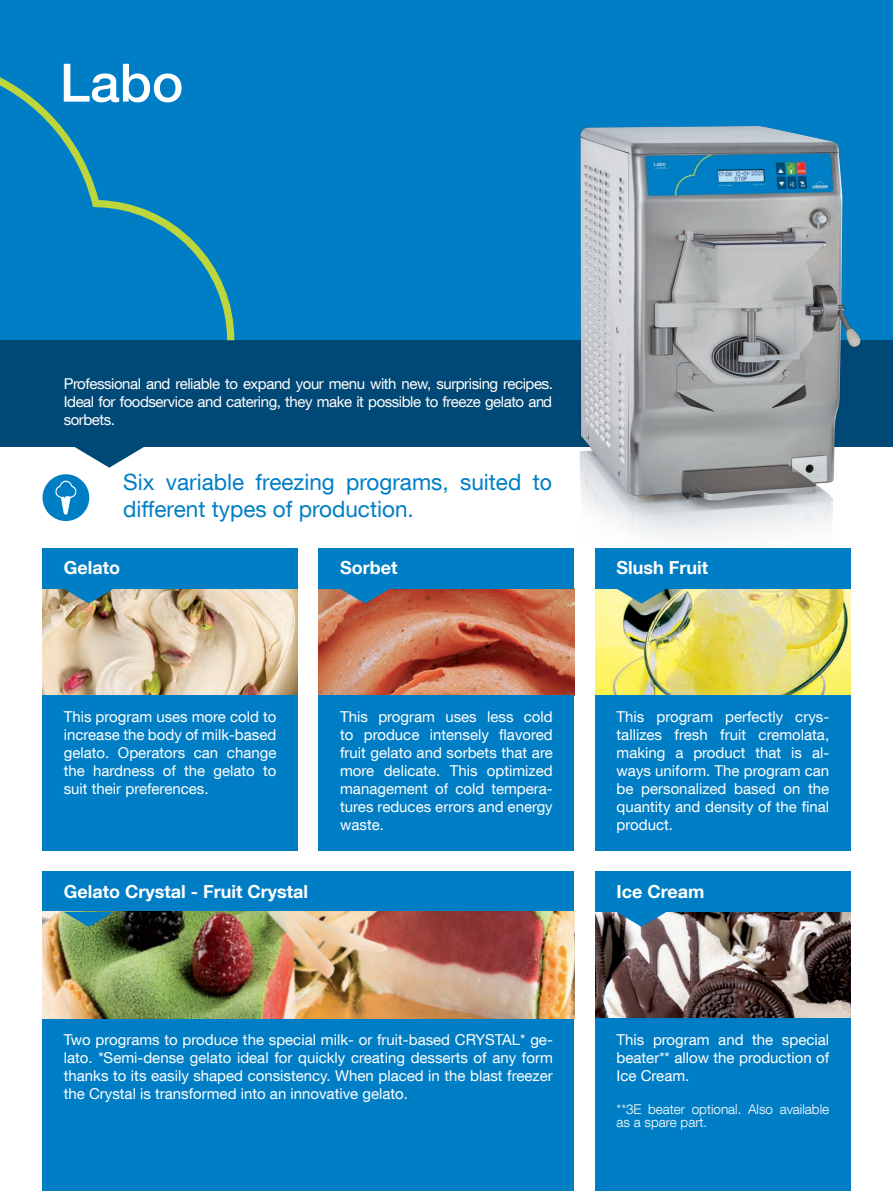
<style>
.page{position:relative;width:893px;height:1191px;background:#fff}
.page>*{position:absolute;margin:0;border:0;box-sizing:border-box;transform-origin:0 0}
.t1{font:500 52.95px "Helvetica Neue LT Com";color:#fff}
.t2{font:22.5px/27px "Helvetica Neue LT Com";color:#007ec5}
.t3{font:700 18px "Helvetica Neue LT Com";color:#fff}
.t4{font:15px/18px "Helvetica Neue LT Com";color:#fff;text-align:justify}
.t5{font:300 13.5px/13.5px "Helvetica Neue LT Com";color:#fff}
</style>
<div class="page">
<div style="left:0;top:0;width:893px;height:379px;background:#007ec5"></div>
<img style="left:595px;top:912px;width:255px;height:106px">
<div style="left:0;top:340px;width:893px;height:106px;background:#004876"></div>
<svg style="left:74px;top:446px;width:71px;height:22px"></svg>
<svg style="left:0;top:77px;width:234px;height:263px"></svg>
<img style="left:43px;top:588px;width:255px;height:107px">
<img style="left:319px;top:588px;width:255px;height:107px">
<div style="left:43px;top:474px;width:46px;height:47px;background:#007ec5;border-radius:50%"></div>
<svg style="left:55px;top:480px;width:21px;height:34px"></svg>
<div style="left:595px;top:871px;width:255px;height:41px;background:#007ec5"></div>
<svg style="left:617px;top:912px;width:49px;height:15px"></svg>
<div style="left:595px;top:1018px;width:255px;height:173px;background:#007ec5"></div>
<div style="left:43px;top:871px;width:531px;height:41px;background:#007ec5"></div>
<div style="left:43px;top:1018px;width:531px;height:173px;background:#007ec5"></div>
<div style="left:43px;top:548px;width:255px;height:40px;background:#007ec5"></div>
<svg style="left:64px;top:588px;width:50px;height:15px"></svg>
<div style="left:43px;top:695px;width:255px;height:155px;background:#007ec5"></div>
<div style="left:319px;top:548px;width:255px;height:40px;background:#007ec5"></div>
<svg style="left:340px;top:588px;width:50px;height:15px"></svg>
<div style="left:319px;top:695px;width:255px;height:155px;background:#007ec5"></div>
<img style="left:43px;top:912px;width:531px;height:106px">
<svg style="left:64px;top:912px;width:50px;height:15px"></svg>
<img style="left:546px;top:446px;width:328px;height:159px">
<img style="left:580px;top:126px;width:281px;height:374px">
<img style="left:595px;top:588px;width:255px;height:107px">
<div style="left:595px;top:548px;width:255px;height:40px;background:#007ec5"></div>
<svg style="left:617px;top:588px;width:49px;height:15px"></svg>
<div style="left:595px;top:695px;width:255px;height:155px;background:#007ec5"></div>
<h1 class="t1" style="left:60px;top:51px;width:125px">Labo</h1>
<p class="t4" style="left:64px;top:374px;width:491px">Professional and reliable to expand your menu with new, surprising recipes.<br>Ideal for foodservice and catering, they make it possible to freeze gelato and sorbets.</p>
<h2 class="t2" style="left:123px;top:468px;width:431px">Six variable freezing programs, suited to different types of production.</h2>
<p class="t3" style="left:64px;top:556px;width:58px">Gelato</p>
<p class="t3" style="left:340px;top:556px;width:59px">Sorbet</p>
<p class="t4" style="left:64px;top:707px;width:214px">This program uses more cold to increase the body of milk-based gelato. Operators can change the hardness of the gelato to suit their preferences.</p>
<p class="t3" style="left:64px;top:880px;width:246px">Gelato Crystal - Fruit Crystal</p>
<p class="t4" style="left:340px;top:707px;width:214px">This program uses less cold to produce intensely flavored fruit gelato and sorbets that are more delicate. This optimized management of cold tempera&shy;tures reduces errors and energy waste.</p>
<p class="t4" style="left:64px;top:1030px;width:491px">Two programs to produce the special milk- or fruit-based CRYSTAL* ge&shy;lato. *Semi-dense gelato ideal for quickly creating desserts of any form thanks to its easily shaped consistency. When placed in the blast freezer the Crystal is transformed into an innovative gelato.</p>
<p class="t3" style="left:617px;top:556px;width:93px">Slush Fruit</p>
<p class="t4" style="left:617px;top:707px;width:214px">This program perfectly crys&shy;tallizes fresh fruit cremolata, making a product that is al&shy;ways uniform. The program can be personalized based on the quantity and density of the final product.</p>
<p class="t3" style="left:617px;top:880px;width:89px">Ice Cream</p>
<p class="t4" style="left:617px;top:1030px;width:214px">This program and the special beater** allow the production of Ice Cream.</p>
<p class="t5" style="left:617px;top:1101px;width:214px">**3E beater optional. Also available as a spare part.</p>
</div>
